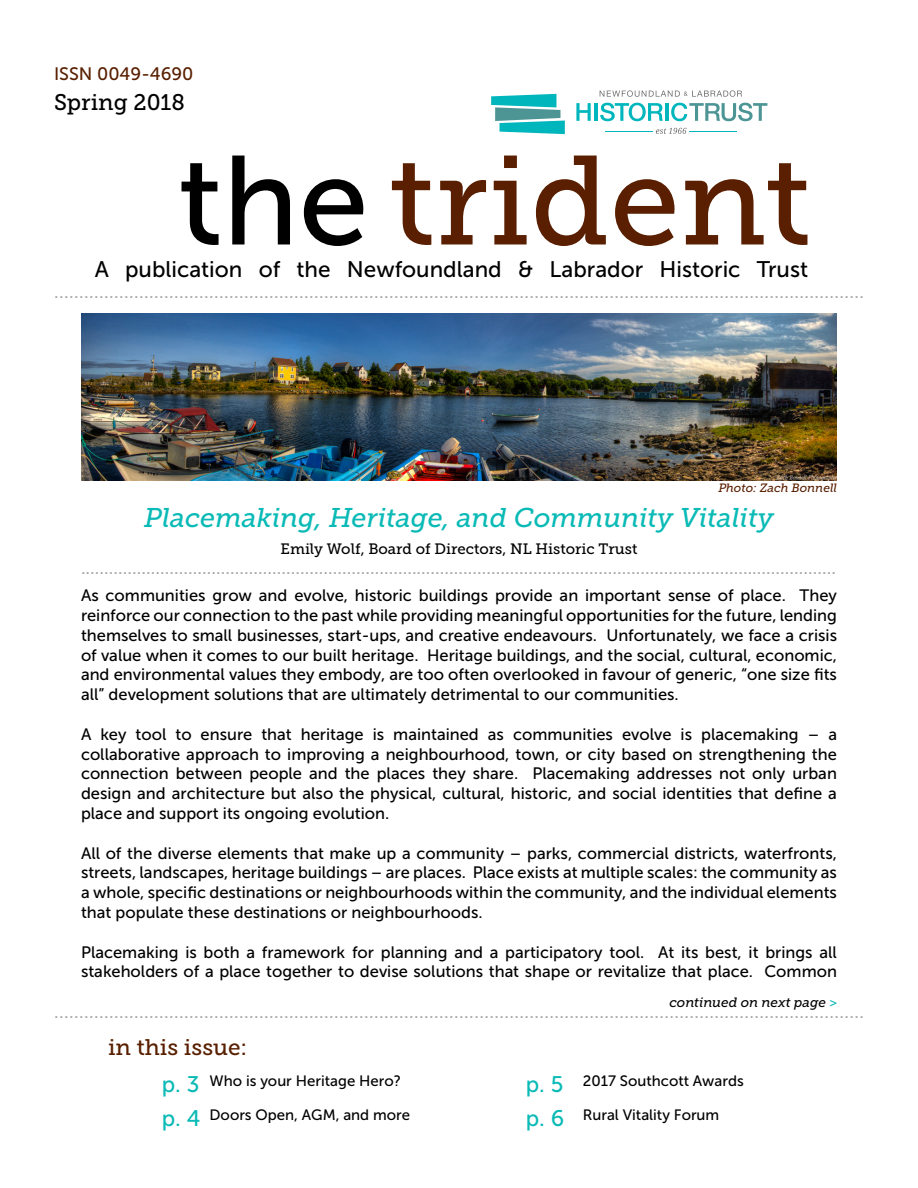
<style>
.page{position:relative;width:918px;height:1188px;background:#fff}
.page>*{position:absolute;margin:0;border:0;box-sizing:border-box;transform-origin:0 0}
.t1{font:126px "Museo Slab 500";color:#591f00}
.t2{font:italic 27px "Museo Slab 500";color:#09bab6}
.t3{font:22.5px "Museo Sans 500";color:#000}
.t4{font:22.5px "Museo Slab 500";color:#591f00}
.t5{font:22.5px "Museo Slab 500";color:#000}
.t6{font:18px "Museo Slab 500";color:#a7a9ac}
.t7{font:18px "Museo Sans 500";color:#591f00}
.t8{font:16.5px/19.8px "Museo Sans 500";color:#000;text-align:justify}
.t9{font:15px "Museo Sans 500";color:#000}
.t10{font:15px "Museo Slab 500";color:#000}
.t11{font:italic 13.5px "Museo Slab 500";color:#000}
.t12{font:italic 12px "Museo Slab 500";color:#591f00}
.s1{font-family:"Museo Sans 500";color:#000}
.s2{font-family:"Museo Sans 500";font-style:normal;color:#09bab6}
.s3{font-size:22.5px;color:#09bab6}
</style>
<div class="page">
<svg style="left:576px;top:103px;width:15px;height:18px"></svg>
<hr style="left:594px;top:103px;width:4px;height:18px;background:#00b6bd">
<svg style="left:600px;top:103px;width:63px;height:18px"></svg>
<hr style="left:665px;top:103px;width:4px;height:18px;background:#00b6bd">
<svg style="left:671px;top:103px;width:96px;height:18px"></svg>
<svg style="left:600px;top:90px;width:142px;height:7px"></svg>
<hr style="left:689px;top:131px;width:48px;height:1px;background:#00b6bd">
<hr style="left:605px;top:131px;width:48px;height:1px;background:#00b6bd">
<svg style="left:491px;top:94px;width:74px;height:40px"></svg>
<svg style="left:656px;top:128px;width:31px;height:6px"></svg>
<img style="left:81px;top:314px;width:756px;height:167px">
<p class="t7" style="left:54px;top:64px;width:141px">ISSN 0049-4690</p>
<h3 class="t5" style="left:54px;top:90px;width:132px">Spring 2018</h3>
<h1 class="t1" style="left:178px;top:131px;width:635px"><span class="s1">the</span> trident</h1>
<h3 class="t3" style="left:95px;top:257px;width:715px">A publication of the Newfoundland &amp; Labrador Historic Trust</h3>
<p class="t6" style="left:54px;top:282px;width:812px">..................................................................................................................................................................</p>
<p class="t12" style="left:718px;top:481px;width:120px">Photo: Zach Bonnell</p>
<h2 class="t2" style="left:144px;top:503px;width:631px">Placemaking, Heritage, and Community Vitality</h2>
<p class="t10" style="left:281px;top:541px;width:358px">Emily Wolf, Board of Directors, NL Historic Trust</p>
<p class="t8" style="left:81px;top:586px;width:758px">As communities grow and evolve, historic buildings provide an important sense of place. They reinforce our connection to the past while providing meaningful opportunities for the future, lending themselves to small businesses, start-ups, and creative endeavours. Unfortunately, we face a crisis of value when it comes to our built heritage. Heritage buildings, and the social, cultural, economic, and environmental values they embody, are too often overlooked in favour of generic, “one size fits all” development solutions that are ultimately detrimental to our communities.</p>
<p class="t8" style="left:81px;top:724px;width:758px">A key tool to ensure that heritage is maintained as communities evolve is placemaking – a collaborative approach to improving a neighbourhood, town, or city based on strengthening the connection between people and the places they share. Placemaking addresses not only urban design and architecture but also the physical, cultural, historic, and social identities that define a place and support its ongoing evolution.</p>
<p class="t8" style="left:81px;top:843px;width:758px">All of the diverse elements that make up a community – parks, commercial districts, waterfronts, streets, landscapes, heritage buildings – are places. Place exists at multiple scales: the community as a whole, specific destinations or neighbourhoods within the community, and the individual elements that populate these destinations or neighbourhoods.</p>
<p class="t8" style="left:81px;top:942px;width:758px">Placemaking is both a framework for planning and a participatory tool. At its best, it brings all stakeholders of a place together to devise solutions that shape or revitalize that place. Common</p>
<p class="t6" style="left:81px;top:558px;width:757px">..................................................................................................................................................................</p>
<p class="t11" style="left:669px;top:995px;width:169px">continued on next page <span class="s2">&gt;</span></p>
<p class="t6" style="left:54px;top:1002px;width:812px">..................................................................................................................................................................</p>
<h3 class="t4" style="left:108px;top:1035px;width:141px">in this issue:</h3>
<p class="t9" style="left:162px;top:1073px;width:241px"><span class="s3">p. 3</span> Who is your Heritage Hero?</p>
<p class="t9" style="left:526px;top:1073px;width:220px"><span class="s3">p. 5</span> 2017 Southcott Awards</p>
<p class="t9" style="left:162px;top:1107px;width:250px"><span class="s3">p. 4</span> Doors Open, AGM, and more</p>
<p class="t9" style="left:526px;top:1107px;width:195px"><span class="s3">p. 6</span> Rural Vitality Forum</p>
</div>
